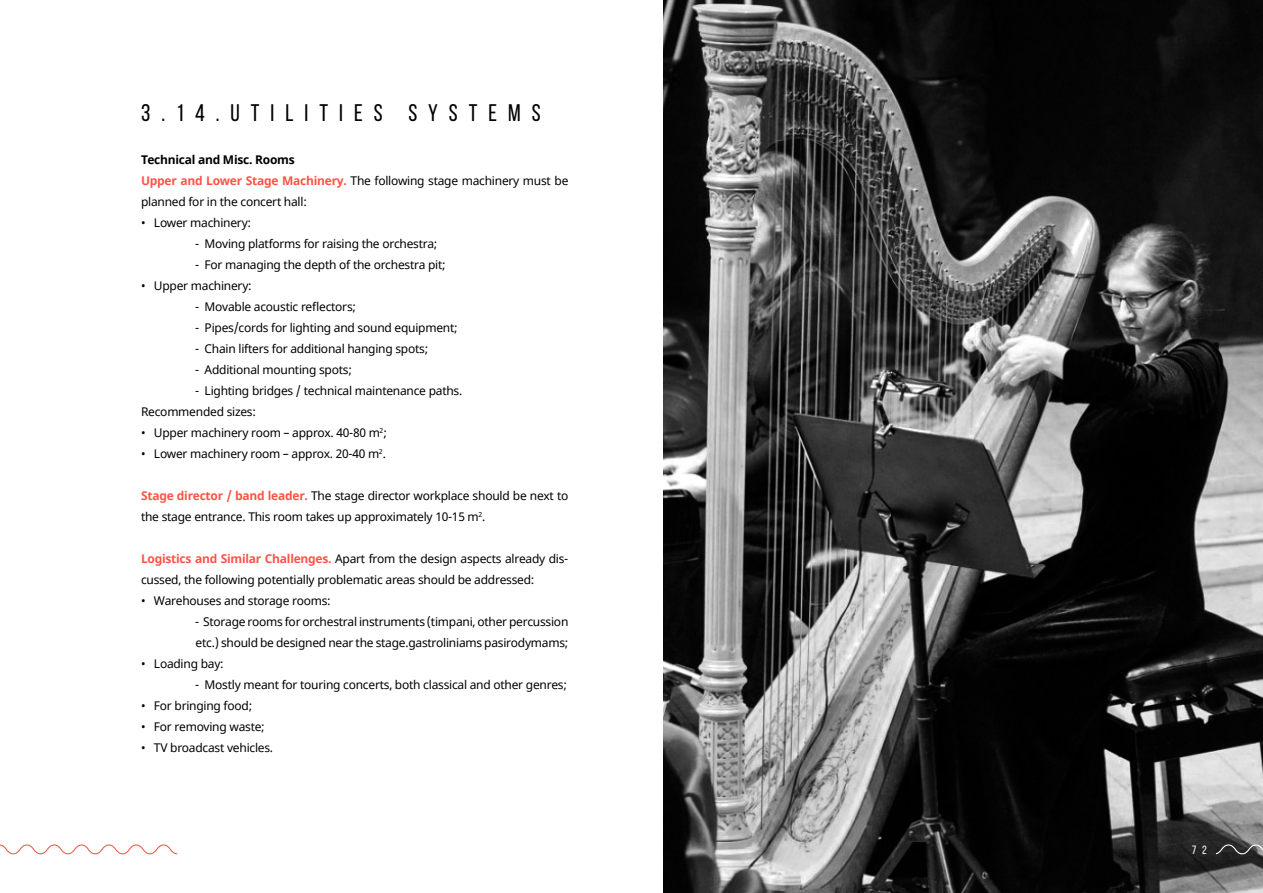
<style>
.page{position:relative;width:1263px;height:893px;background:#fff}
.page>*{position:absolute;margin:0;border:0;box-sizing:border-box;transform-origin:0 0}
.t1{font:24px "Bebas Neue";letter-spacing:.46em;color:#000}
.t2{font:12px/21px "Noto Sans";letter-spacing:-.02em;color:#000}
.t3{font:12px "Bebas Neue";color:#fff}
.s1{font-weight:700}
.s2{font-weight:700;color:#ff5347}
</style>
<div class="page">
<img style="left:664px;top:0;width:599px;height:893px">
<svg style="left:1216px;top:844px;width:47px;height:11px"></svg>
<svg style="left:0;top:844px;width:178px;height:11px"></svg>
<h1 class="t1" style="left:141px;top:99px;width:401px">3.14.UTILITIES SYSTEMS</h1>
<p class="t2" style="left:141px;top:149px;width:429px"><span class="s1">Technical and Misc. Rooms<br></span><span class="s2">Upper and Lower Stage Machinery.</span> The following stage machinery must be planned for in the concert hall:</p>
<p class="t2" style="left:141px;top:212px;width:112px">• Lower machinery:</p>
<p class="t2" style="left:195px;top:233px;width:244px">- Moving platforms for raising the orchestra;</p>
<p class="t2" style="left:195px;top:254px;width:252px">- For managing the depth of the orchestra pit;</p>
<p class="t2" style="left:141px;top:275px;width:112px">• Upper machinery:</p>
<p class="t2" style="left:195px;top:296px;width:162px">- Movable acoustic reflectors;</p>
<p class="t2" style="left:195px;top:317px;width:264px">- Pipes/cords for lighting and sound equipment;</p>
<p class="t2" style="left:195px;top:338px;width:235px">- Chain lifters for additional hanging spots;</p>
<p class="t2" style="left:195px;top:359px;width:158px">- Additional mounting spots;</p>
<p class="t2" style="left:141px;top:380px;width:323px;text-indent:54px">- Lighting bridges / technical maintenance paths.<br>Recommended sizes:</p>
<p class="t2" style="left:141px;top:422px;width:247px">• Upper machinery room – approx. 40-80 m<sup>2</sup>;</p>
<p class="t2" style="left:141px;top:443px;width:246px">• Lower machinery room – approx. 20-40 m<sup>2</sup>.</p>
<p class="t2" style="left:141px;top:485px;width:429px"><span class="s2">Stage director / band leader.</span> The stage director workplace should be next to the stage entrance. This room takes up approximately 10-15 m<sup>2</sup>.</p>
<p class="t2" style="left:141px;top:548px;width:429px"><span class="s2">Logistics and Similar Challenges.</span> Apart from the design aspects already dis&shy;cussed, the following potentially problematic areas should be addressed:</p>
<p class="t2" style="left:141px;top:590px;width:191px">• Warehouses and storage rooms:</p>
<p class="t2" style="left:195px;top:611px;width:375px">- Storage rooms for orchestral instruments (timpani, other percussion etc.) should be designed near the stage.gastroliniams pasirodymams;</p>
<p class="t2" style="left:141px;top:653px;width:84px">• Loading bay:</p>
<p class="t2" style="left:195px;top:674px;width:373px">- Mostly meant for touring concerts, both classical and other genres;</p>
<p class="t2" style="left:141px;top:695px;width:113px">• For bringing food;</p>
<p class="t2" style="left:141px;top:716px;width:125px">• For removing waste;</p>
<p class="t2" style="left:141px;top:737px;width:134px">• TV broadcast vehicles.</p>
<p class="t3" style="left:1192px;top:844px;width:16px">7 2</p>
</div>
